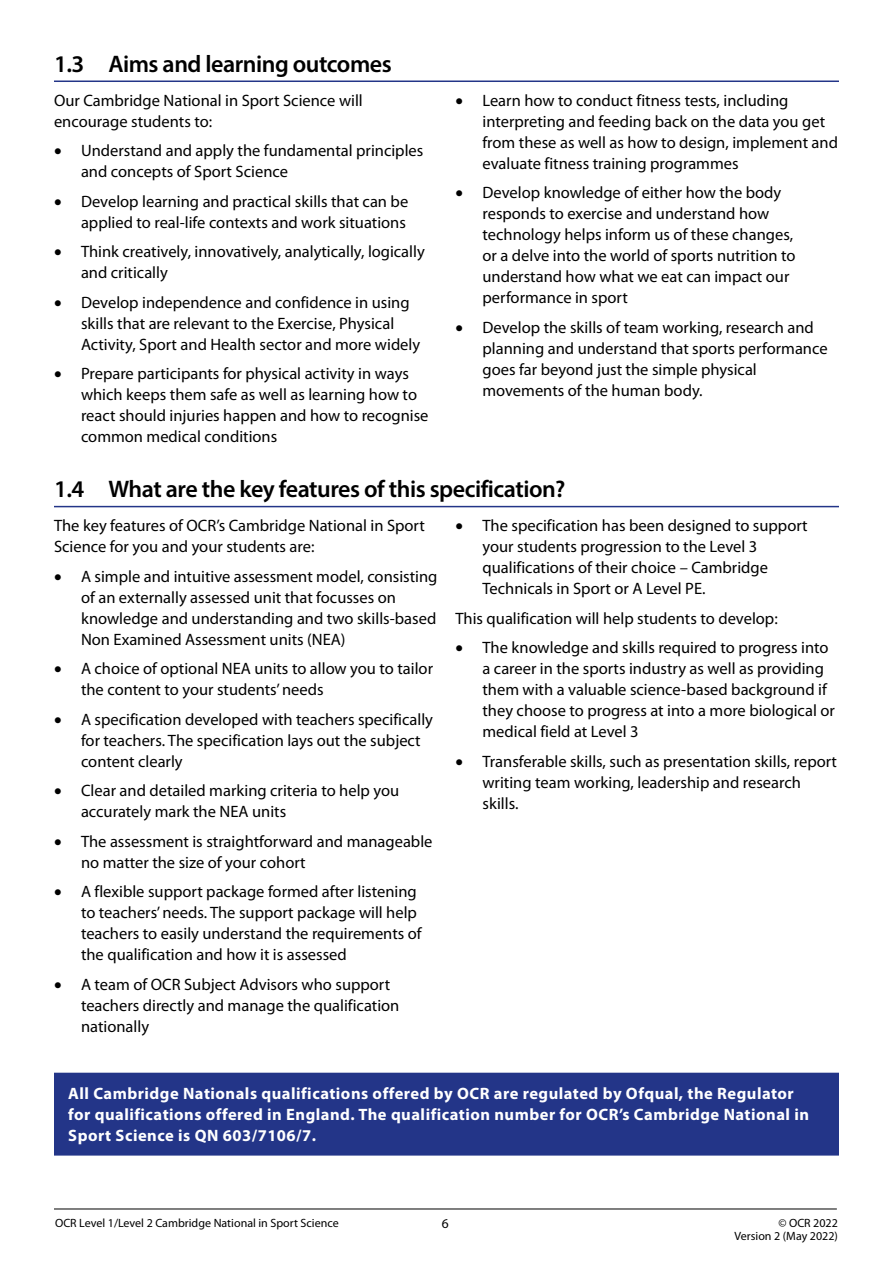
<style>
.page{position:relative;width:893px;height:1263px;background:#fff}
.page>*{position:absolute;margin:0;border:0;box-sizing:border-box;transform-origin:0 0}
.Heading_2{font:600 24px "Myriad Pro";letter-spacing:-.02em;color:#000}
.t1{font:16.5px/21px "Myriad Pro";color:#000}
.t2{font:700 16.5px/21px "Myriad Pro";letter-spacing:.03em;color:#fff}
.t3{font:13.5px "Myriad Pro";color:#000}
.t4{font:12px/13.5px "Myriad Pro";color:#000;text-align:right}
</style>
<div class="page">
<hr style="left:54px;top:1208px;width:783px;height:1px;background:#000">
<hr style="left:54px;top:81px;width:785px;height:1px;background:#233588">
<hr style="left:54px;top:506px;width:785px;height:1px;background:#233588">
<div style="left:55px;top:1073px;width:783px;height:82px;background:#233588"></div>
<p class="Heading_2" style="left:54px;top:49px;width:339px">1.3 Aims and learning outcomes</p>
<p class="t1" style="left:54px;top:89px;width:310px">Our Cambridge National in Sport Science will encourage students to:</p>
<p class="t1" style="left:81px;top:140px;width:344px;text-indent:-27px">• Understand and apply the fundamental principles and concepts of Sport Science</p>
<p class="t1" style="left:54px;top:190px;width:356px;text-align:right">• Develop learning and practical skills that can be applied to real-life contexts and work situations</p>
<p class="t1" style="left:81px;top:241px;width:345px;text-indent:-27px">• Think creatively, innovatively, analytically, logically and critically</p>
<p class="t1" style="left:81px;top:291px;width:341px;text-indent:-27px">• Develop independence and confidence in using skills that are relevant to the Exercise, Physical<br>Activity, Sport and Health sector and more widely</p>
<p class="t1" style="left:81px;top:363px;width:349px;text-indent:-27px">• Prepare participants for physical activity in ways which keeps them safe as well as learning how to react should injuries happen and how to recognise common medical conditions</p>
<p class="t1" style="left:482px;top:89px;width:357px;text-indent:-27px">• Learn how to conduct fitness tests, including interpreting and feeding back on the data you get from these as well as how to design, implement and evaluate fitness training programmes</p>
<p class="t1" style="left:482px;top:182px;width:314px;text-indent:-27px">• Develop knowledge of either how the body responds to exercise and understand how technology helps inform us of these changes, or a delve into the world of sports nutrition to understand how what we eat can impact our performance in sport</p>
<p class="t1" style="left:482px;top:316px;width:347px;text-indent:-27px">• Develop the skills of team working, research and planning and understand that sports performance goes far beyond just the simple physical movements of the human body.</p>
<p class="Heading_2" style="left:54px;top:474px;width:513px">1.4 What are the key features of this specification?</p>
<p class="t1" style="left:54px;top:515px;width:372px">The key features of OCR’s Cambridge National in Sport<br>Science for you and your students are:</p>
<p class="t1" style="left:81px;top:565px;width:358px;text-indent:-27px">• A simple and intuitive assessment model, consisting of an externally assessed unit that focusses on knowledge and understanding and two skills-based Non Examined Assessment units (NEA)</p>
<p class="t1" style="left:81px;top:658px;width:354px;text-indent:-27px">• A choice of optional NEA units to allow you to tailor the content to your students’ needs</p>
<p class="t1" style="left:81px;top:708px;width:354px;text-indent:-27px">• A specification developed with teachers specifically for teachers. The specification lays out the subject content clearly</p>
<p class="t1" style="left:81px;top:780px;width:320px;text-indent:-27px">• Clear and detailed marking criteria to help you accurately mark the NEA units</p>
<p class="t1" style="left:81px;top:830px;width:353px;text-indent:-27px">• The assessment is straightforward and manageable no matter the size of your cohort</p>
<p class="t1" style="left:81px;top:881px;width:342px;text-indent:-27px">• A flexible support package formed after listening to teachers’ needs. The support package will help teachers to easily understand the requirements of the qualification and how it is assessed</p>
<p class="t1" style="left:81px;top:973px;width:320px;text-indent:-27px">• A team of OCR Subject Advisors who support teachers directly and manage the qualification nationally</p>
<p class="t1" style="left:482px;top:515px;width:327px;text-indent:-27px">• The specification has been designed to support your students progression to the Level 3 qualifications of their choice – Cambridge Technicals in Sport or A Level PE.</p>
<p class="t1" style="left:455px;top:607px;width:324px">This qualification will help students to develop:</p>
<p class="t1" style="left:482px;top:637px;width:354px;text-indent:-27px">• The knowledge and skills required to progress into a career in the sports industry as well as providing them with a valuable science-based background if they choose to progress at into a more biological or medical field at Level 3</p>
<p class="t1" style="left:482px;top:750px;width:356px;text-indent:-27px">• Transferable skills, such as presentation skills, report writing team working, leadership and research skills.</p>
<p class="t2" style="left:68px;top:1083px;width:742px">All Cambridge Nationals qualifications offered by OCR are regulated by Ofqual, the Regulator for qualifications offered in England. The qualification number for OCR’s Cambridge National in<br>Sport Science is QN 603/7106/7.</p>
<p class="t4" style="left:55px;top:1216px;width:285px">OCR Level 1/Level 2 Cambridge National in Sport Science</p>
<p class="t3" style="left:442px;top:1215px;width:8px">6</p>
<p class="t4" style="left:735px;top:1216px;width:105px">© OCR 2022<br>Version 2 (May 2022)</p>
</div>
